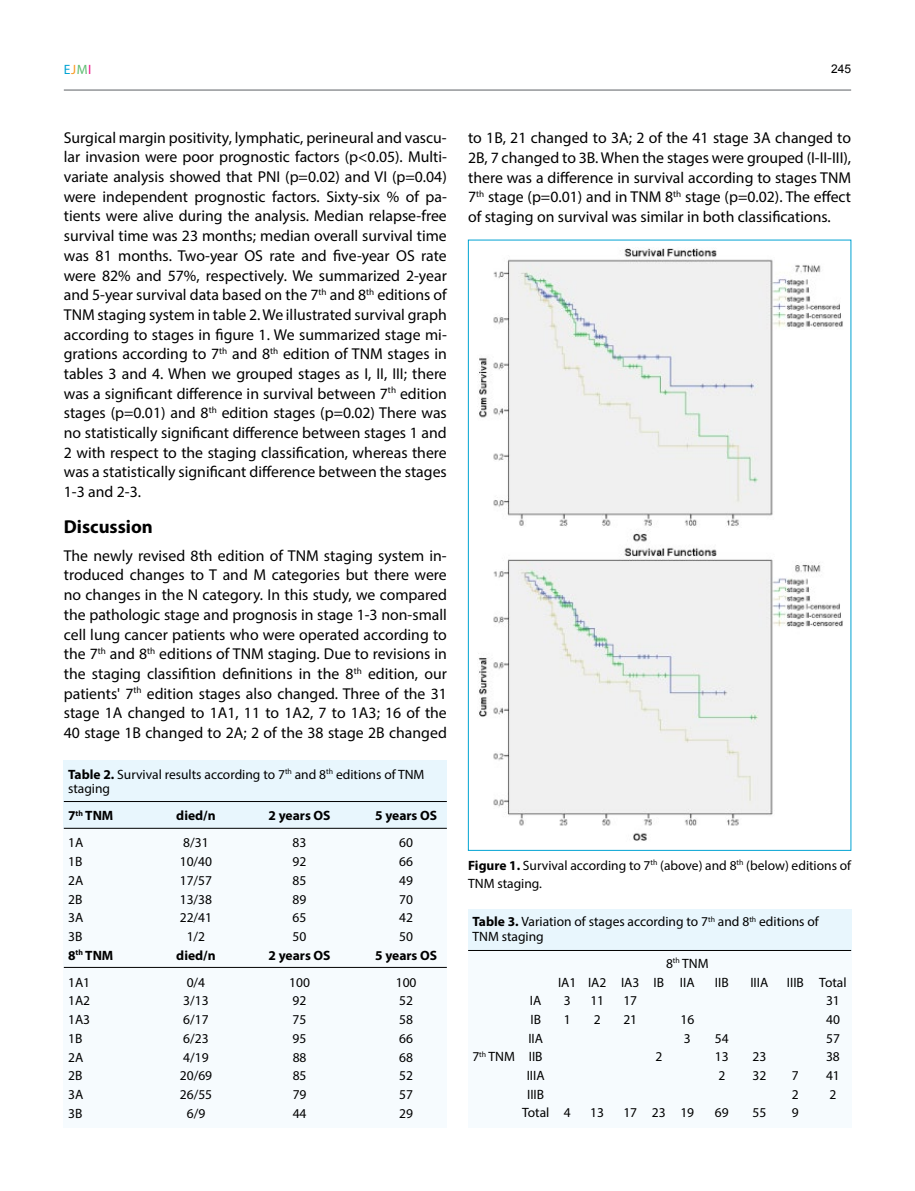
<style>
.page{position:relative;width:915px;height:1191px;background:#fff}
.page>*{position:absolute;margin:0;border:0;box-sizing:border-box;transform-origin:0 0}
.t1{font:700 18.75px "Myriad Pro";color:#000}
.t2{font:15.75px/19.6px "Myriad Pro";color:#000;text-align:justify}
.t3{font:13.5px/14.4px "Myriad Pro";color:#000}
.t4{font:700 13.5px "Myriad Pro";color:#000}
.t5{font:13.5px "Myriad Pro";color:#00a3d3}
.t6{font:12px "Arial";color:#000}
.s1{color:#f8991f}
.s2{color:#5ebd72}
.s3{color:#eb138b}
.s4{font-weight:700}
</style>
<div class="page">
<hr style="left:64px;top:89px;width:786px;height:2px;background:#939598">
<div style="left:64px;top:760px;width:382px;height:367px;background:#f6fbfe"></div>
<div style="left:64px;top:760px;width:382px;height:68px;background:#e8f6fd"></div>
<hr style="left:64px;top:828px;width:382px;height:1px;background:#000">
<hr style="left:64px;top:801px;width:382px;height:1px;background:#000">
<hr style="left:64px;top:967px;width:382px;height:1px;background:#000">
<div style="left:468px;top:909px;width:382px;height:218px;background:#f6fbfe"></div>
<div style="left:468px;top:909px;width:382px;height:41px;background:#e8f6fd"></div>
<hr style="left:468px;top:950px;width:382px;height:1px;background:#000">
<img style="left:478px;top:248px;width:364px;height:593px">
<p class="t5" style="left:64px;top:61px;width:29px">E<span class="s1">J</span><span class="s2">M</span><span class="s3">I</span></p>
<p class="t6" style="left:830px;top:60px;width:22px">245</p>
<p class="t2" style="left:64px;top:127px;width:384px">Surgical margin positivity, lymphatic, perineural and vascu&shy;lar invasion were poor prognostic factors (p&lt;0.05). Multi&shy;variate analysis showed that PNI (p=0.02) and VI (p=0.04) were independent prognostic factors. Sixty-six % of pa&shy;tients were alive during the analysis. Median relapse-free survival time was 23 months; median overall survival time was 81 months. Two-year OS rate and five-year OS rate were 82% and 57%, respectively. We summarized 2-year and 5-year survival data based on the 7<sup>th</sup> and 8<sup>th</sup> editions of TNM staging system in table 2. We illustrated survival graph according to stages in figure 1. We summarized stage mi&shy;grations according to 7<sup>th</sup> and 8<sup>th</sup> edition of TNM stages in tables 3 and 4. When we grouped stages as I, II, III; there was a significant difference in survival between 7<sup>th</sup> edition stages (p=0.01) and 8<sup>th</sup> edition stages (p=0.02) There was no statistically significant difference between stages 1 and 2 with respect to the staging classification, whereas there was a statistically significant difference between the stages 1-3 and 2-3.</p>
<p class="t1" style="left:64px;top:514px;width:91px">Discussion</p>
<p class="t2" style="left:64px;top:545px;width:384px">The newly revised 8th edition of TNM staging system in&shy;troduced changes to T and M categories but there were no changes in the N category. In this study, we compared the pathologic stage and prognosis in stage 1-3 non-small cell lung cancer patients who were operated according to the 7<sup>th</sup> and 8<sup>th</sup> editions of TNM staging. Due to revisions in the staging classifition definitions in the 8<sup>th</sup> edition, our patients' 7<sup>th</sup> edition stages also changed. Three of the 31 stage 1A changed to 1A1, 11 to 1A2, 7 to 1A3; 16 of the 40 stage 1B changed to 2A; 2 of the 38 stage 2B changed</p>
<p class="t3" style="left:68px;top:766px;width:358px"><span class="s4">Table 2.</span> Survival results according to 7<sup>th</sup> and 8<sup>th</sup> editions of TNM staging</p>
<p class="t4" style="left:68px;top:807px;width:47px">7<sup>th</sup> TNM</p>
<p class="t4" style="left:176px;top:807px;width:41px">died/n</p>
<p class="t4" style="left:268px;top:807px;width:64px">2 years OS</p>
<p class="t4" style="left:375px;top:807px;width:64px">5 years OS</p>
<p class="t3" style="left:68px;top:835px;width:17px">1A</p>
<p class="t3" style="left:183px;top:835px;width:27px">8/31</p>
<p class="t3" style="left:292px;top:835px;width:15px">83</p>
<p class="t3" style="left:399px;top:835px;width:15px">60</p>
<p class="t3" style="left:68px;top:854px;width:16px">1B</p>
<p class="t3" style="left:180px;top:854px;width:34px">10/40</p>
<p class="t3" style="left:292px;top:854px;width:15px">92</p>
<p class="t3" style="left:399px;top:854px;width:15px">66</p>
<p class="t3" style="left:68px;top:873px;width:17px">2A</p>
<p class="t3" style="left:180px;top:873px;width:34px">17/57</p>
<p class="t3" style="left:292px;top:873px;width:15px">85</p>
<p class="t3" style="left:399px;top:873px;width:15px">49</p>
<p class="t3" style="left:68px;top:891px;width:16px">2B</p>
<p class="t3" style="left:180px;top:891px;width:34px">13/38</p>
<p class="t3" style="left:292px;top:891px;width:15px">89</p>
<p class="t3" style="left:399px;top:891px;width:15px">70</p>
<p class="t3" style="left:68px;top:910px;width:17px">3A</p>
<p class="t3" style="left:180px;top:910px;width:34px">22/41</p>
<p class="t3" style="left:292px;top:910px;width:15px">65</p>
<p class="t3" style="left:399px;top:910px;width:15px">42</p>
<p class="t3" style="left:68px;top:929px;width:16px">3B</p>
<p class="t3" style="left:187px;top:929px;width:20px">1/2</p>
<p class="t3" style="left:292px;top:929px;width:15px">50</p>
<p class="t3" style="left:399px;top:929px;width:15px">50</p>
<p class="t4" style="left:68px;top:946px;width:47px">8<sup>th</sup> TNM</p>
<p class="t4" style="left:176px;top:946px;width:41px">died/n</p>
<p class="t4" style="left:268px;top:946px;width:64px">2 years OS</p>
<p class="t4" style="left:375px;top:946px;width:64px">5 years OS</p>
<p class="t3" style="left:68px;top:974px;width:24px">1A1</p>
<p class="t3" style="left:187px;top:974px;width:20px">0/4</p>
<p class="t3" style="left:289px;top:974px;width:22px">100</p>
<p class="t3" style="left:395px;top:974px;width:22px">100</p>
<p class="t3" style="left:68px;top:993px;width:24px">1A2</p>
<p class="t3" style="left:183px;top:993px;width:27px">3/13</p>
<p class="t3" style="left:292px;top:993px;width:15px">92</p>
<p class="t3" style="left:399px;top:993px;width:15px">52</p>
<p class="t3" style="left:68px;top:1012px;width:24px">1A3</p>
<p class="t3" style="left:183px;top:1012px;width:27px">6/17</p>
<p class="t3" style="left:292px;top:1012px;width:15px">75</p>
<p class="t3" style="left:399px;top:1012px;width:15px">58</p>
<p class="t3" style="left:68px;top:1031px;width:16px">1B</p>
<p class="t3" style="left:183px;top:1031px;width:27px">6/23</p>
<p class="t3" style="left:292px;top:1031px;width:15px">95</p>
<p class="t3" style="left:399px;top:1031px;width:15px">66</p>
<p class="t3" style="left:68px;top:1049px;width:17px">2A</p>
<p class="t3" style="left:183px;top:1049px;width:27px">4/19</p>
<p class="t3" style="left:292px;top:1049px;width:15px">88</p>
<p class="t3" style="left:399px;top:1049px;width:15px">68</p>
<p class="t3" style="left:68px;top:1068px;width:16px">2B</p>
<p class="t3" style="left:180px;top:1068px;width:34px">20/69</p>
<p class="t3" style="left:292px;top:1068px;width:15px">85</p>
<p class="t3" style="left:399px;top:1068px;width:15px">52</p>
<p class="t3" style="left:68px;top:1087px;width:17px">3A</p>
<p class="t3" style="left:180px;top:1087px;width:34px">26/55</p>
<p class="t3" style="left:292px;top:1087px;width:15px">79</p>
<p class="t3" style="left:399px;top:1087px;width:15px">57</p>
<p class="t3" style="left:68px;top:1105px;width:16px">3B</p>
<p class="t3" style="left:187px;top:1105px;width:20px">6/9</p>
<p class="t3" style="left:292px;top:1105px;width:15px">44</p>
<p class="t3" style="left:399px;top:1105px;width:15px">29</p>
<p class="t2" style="left:468px;top:127px;width:384px">to 1B, 21 changed to 3A; 2 of the 41 stage 3A changed to 2B, 7 changed to 3B. When the stages were grouped (I-II-III), there was a difference in survival according to stages TNM 7<sup>th</sup> stage (p=0.01) and in TNM 8<sup>th</sup> stage (p=0.02). The effect of staging on survival was similar in both classifications.</p>
<p class="t3" style="left:468px;top:856px;width:384px;line-height:18px"><span class="s4">Figure 1.</span> Survival according to 7<sup>th</sup> (above) and 8<sup>th</sup> (below) editions of<br>TNM staging.</p>
<p class="t3" style="left:472px;top:914px;width:348px"><span class="s4">Table 3.</span> Variation of stages according to 7<sup>th</sup> and 8<sup>th</sup> editions of<br>TNM staging</p>
<p class="t3" style="left:558px;top:953px;width:152px;line-height:18.8px;text-indent:108px">8<sup>th</sup> TNM<br>IA1 IA2 IA3 IB IIA</p>
<p class="t3" style="left:714px;top:974px;width:15px">IIB</p>
<p class="t3" style="left:750px;top:974px;width:19px">IIIA</p>
<p class="t3" style="left:786px;top:974px;width:61px">IIIB Total</p>
<p class="t3" style="left:529px;top:993px;width:13px">IA</p>
<p class="t3" style="left:563px;top:993px;width:8px">3</p>
<p class="t3" style="left:590px;top:993px;width:15px">11</p>
<p class="t3" style="left:623px;top:993px;width:15px">17</p>
<p class="t3" style="left:825px;top:993px;width:15px">31</p>
<p class="t3" style="left:530px;top:1012px;width:12px">IB</p>
<p class="t3" style="left:563px;top:1012px;width:8px">1</p>
<p class="t3" style="left:593px;top:1012px;width:8px">2</p>
<p class="t3" style="left:623px;top:1012px;width:15px">21</p>
<p class="t3" style="left:680px;top:1012px;width:15px">16</p>
<p class="t3" style="left:825px;top:1012px;width:15px">40</p>
<p class="t3" style="left:528px;top:1030px;width:16px">IIA</p>
<p class="t3" style="left:683px;top:1030px;width:8px">3</p>
<p class="t3" style="left:714px;top:1030px;width:15px">54</p>
<p class="t3" style="left:825px;top:1030px;width:15px">57</p>
<p class="t3" style="left:472px;top:1049px;width:72px">7<sup>th</sup> TNM IIB</p>
<p class="t3" style="left:655px;top:1049px;width:8px">2</p>
<p class="t3" style="left:714px;top:1049px;width:15px">13</p>
<p class="t3" style="left:752px;top:1049px;width:15px">23</p>
<p class="t3" style="left:825px;top:1049px;width:15px">38</p>
<p class="t3" style="left:526px;top:1068px;width:19px">IIIA</p>
<p class="t3" style="left:718px;top:1068px;width:8px">2</p>
<p class="t3" style="left:752px;top:1068px;width:15px">32</p>
<p class="t3" style="left:791px;top:1068px;width:8px">7</p>
<p class="t3" style="left:825px;top:1068px;width:15px">41</p>
<p class="t3" style="left:527px;top:1086px;width:18px">IIIB</p>
<p class="t3" style="left:791px;top:1086px;width:8px">2</p>
<p class="t3" style="left:829px;top:1086px;width:8px">2</p>
<p class="t3" style="left:522px;top:1105px;width:50px">Total 4</p>
<p class="t3" style="left:590px;top:1105px;width:15px">13</p>
<p class="t3" style="left:623px;top:1105px;width:72px">17 23 19</p>
<p class="t3" style="left:714px;top:1105px;width:15px">69</p>
<p class="t3" style="left:752px;top:1105px;width:15px">55</p>
<p class="t3" style="left:791px;top:1105px;width:8px">9</p>
</div>
